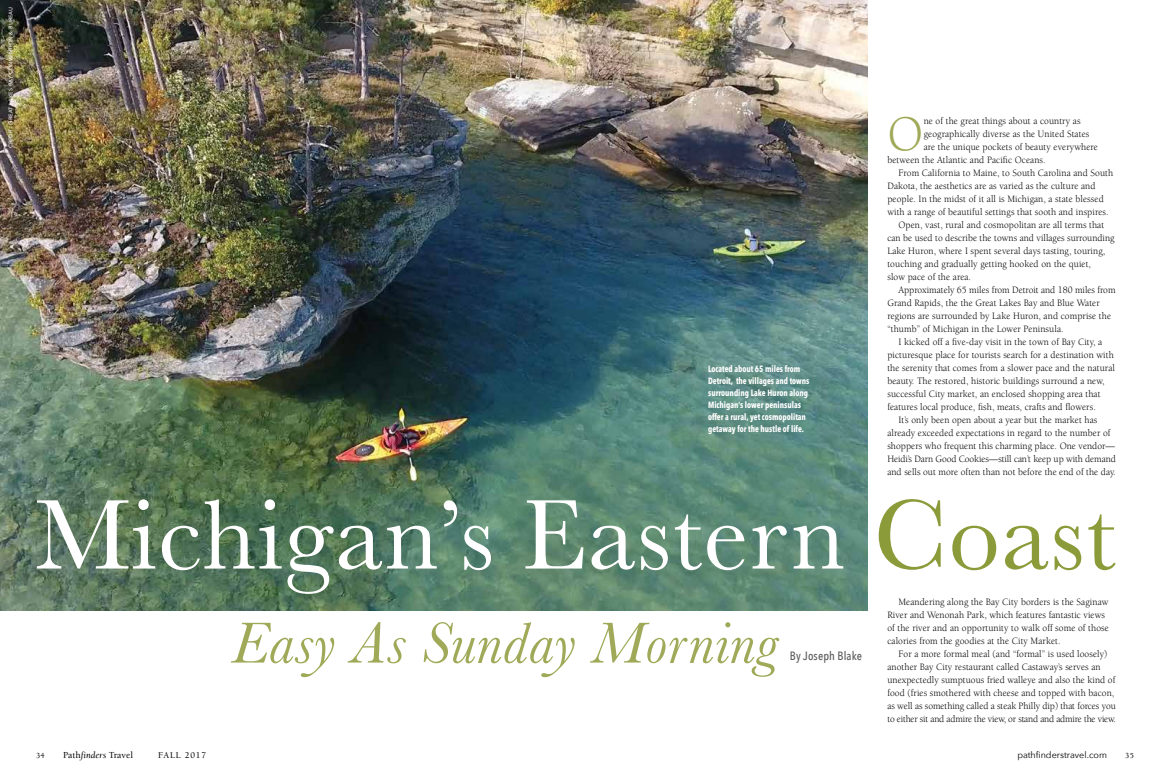
<style>
.page{position:relative;width:1170px;height:783px;background:#fff}
.page>*{position:absolute;margin:0;border:0;box-sizing:border-box;transform-origin:0 0}
.t1{font:103px "Baskerville";letter-spacing:.01em;color:#fff}
.t2{font:italic 60px "Baskerville";letter-spacing:.01em;color:#9fa957}
.t3{font:50.9px "Berkeley";color:#9fa957;scale:.95 1}
.t4{font:500 12px "Avenir Next Condensed";letter-spacing:.01em;color:#58595b}
.t5{font:10px/13px "Berkeley";letter-spacing:.01em;color:#000;scale:.95 1}
.t6{font:10px "Berkeley";letter-spacing:-.01em;color:#000;scale:.95 1}
.t7{font:500 9.5px "Berkeley";color:#000}
.t8{font:700 9px/12px "Avenir Next Condensed";color:#fff;scale:.9 1}
.t9{font:9px "Avenir Next";color:#000}
.t10{font:500 9px "Berkeley";letter-spacing:.09em;color:#000}
.t11{font:500 8px "Berkeley";color:#000}
.t12{font:7px "Avenir Next";color:#fff}
.s1{color:#8b9b39}
.s2{font-weight:400;font-style:italic}
</style>
<div class="page">
<img style="left:0;top:0;width:867px;height:611px">
<p class="t12" style="left:4px;top:148px;width:143px;rotate:-90deg">credit: great lakes bay convention &amp; bureau</p>
<p class="t8" style="left:708px;top:362px;width:114px">Located about 65 miles from<br>Detroit, the villages and towns surrounding Lake Huron along<br>Michigan’s lower peninsulas offer a rural, yet cosmopolitan getaway for the hustle of life.</p>
<h3 class="t3" style="left:887px;top:107px;width:39px">O</h3>
<p class="t5" style="left:924px;top:114px;width:167px">ne of the great things about a country as</p>
<p class="t5" style="left:924px;top:127px;width:176px">geographically diverse as the United States</p>
<p class="t5" style="left:924px;top:140px;width:185px">are the unique pockets of beauty everywhere</p>
<p class="t5" style="left:887px;top:153px;width:168px">between the Atlantic and Pacific Oceans.</p>
<p class="t5" style="left:898px;top:166px;width:228px">From California to Maine, to South Carolina and South</p>
<p class="t5" style="left:887px;top:179px;width:221px">Dakota, the aesthetics are as varied as the culture and</p>
<p class="t5" style="left:887px;top:192px;width:229px">people. In the midst of it all is Michigan, a state blessed</p>
<p class="t5" style="left:887px;top:205px;width:234px">with a range of beautiful settings that sooth and inspires.</p>
<p class="t5" style="left:898px;top:218px;width:218px">Open, vast, rural and cosmopolitan are all terms that</p>
<p class="t5" style="left:887px;top:231px;width:241px">can be used to describe the towns and villages surrounding</p>
<p class="t5" style="left:887px;top:244px;width:231px">Lake Huron, where I spent several days tasting, touring,</p>
<p class="t5" style="left:887px;top:257px;width:216px">touching and gradually getting hooked on the quiet,</p>
<p class="t5" style="left:887px;top:270px;width:90px">slow pace of the area.</p>
<p class="t5" style="left:898px;top:283px;width:230px">Approximately 65 miles from Detroit and 180 miles from</p>
<p class="t5" style="left:887px;top:296px;width:225px">Grand Rapids, the the Great Lakes Bay and Blue Water</p>
<p class="t5" style="left:887px;top:309px;width:237px">regions are surrounded by Lake Huron, and comprise the</p>
<p class="t5" style="left:887px;top:322px;width:187px">“thumb” of Michigan in the Lower Peninsula.</p>
<p class="t5" style="left:898px;top:335px;width:216px">I kicked off a five-day visit in the town of Bay City, a</p>
<p class="t5" style="left:887px;top:348px;width:240px">picturesque place for tourists search for a destination with</p>
<p class="t5" style="left:887px;top:361px;width:241px">the serenity that comes from a slower pace and the natural</p>
<p class="t5" style="left:887px;top:374px;width:230px">beauty. The restored, historic buildings surround a new,</p>
<p class="t5" style="left:887px;top:387px;width:226px">successful City market, an enclosed shopping area that</p>
<p class="t5" style="left:887px;top:400px;width:221px">features local produce, fish, meats, crafts and flowers.</p>
<p class="t5" style="left:898px;top:413px;width:211px">It’s only been open about a year but the market has</p>
<p class="t5" style="left:887px;top:426px;width:236px">already exceeded expectations in regard to the number of</p>
<p class="t5" style="left:887px;top:439px;width:241px">shoppers who frequent this charming place. One vendor—</p>
<p class="t6" style="left:887px;top:453px;width:242px">Heidi’s Darn Good Cookies—still can’t keep up with demand</p>
<p class="t5" style="left:887px;top:465px;width:242px">and sells out more often than not before the end of the day.</p>
<h1 class="t1" style="left:35px;top:470px;width:1082px">Michigan’s Eastern <span class="s1">Coast</span></h1>
<h2 class="t2" style="left:231px;top:603px;width:548px">Easy As Sunday Morning</h2>
<p class="t5" style="left:887px;top:595px;width:235px;text-indent:11px">Meandering along the Bay City borders is the Saginaw River and Wenonah Park, which features fantastic views of the river and an opportunity to walk off some of those calories from the goodies at the City Market.</p>
<p class="t5" style="left:887px;top:647px;width:242px;text-indent:11px">For a more formal meal (and “formal” is used loosely) another Bay City restaurant called Castaway’s serves an unexpectedly sumptuous fried walleye and also the kind of food (fries smothered with cheese and topped with bacon, as well as something called a steak Philly dip) that forces you to either sit and admire the view, or stand and admire the view.</p>
<p class="t4" style="left:790px;top:648px;width:74px">By Joseph Blake</p>
<p class="t11" style="left:36px;top:752px;width:10px">34</p>
<p class="t7" style="left:63px;top:750px;width:71px">Path<span class="s2">finders</span> Travel</p>
<p class="t10" style="left:158px;top:751px;width:49px">FALL 2017</p>
<p class="t9" style="left:1017px;top:748px;width:91px">pathfinderstravel.com</p>
<p class="t11" style="left:1125px;top:752px;width:10px">35</p>
</div>
